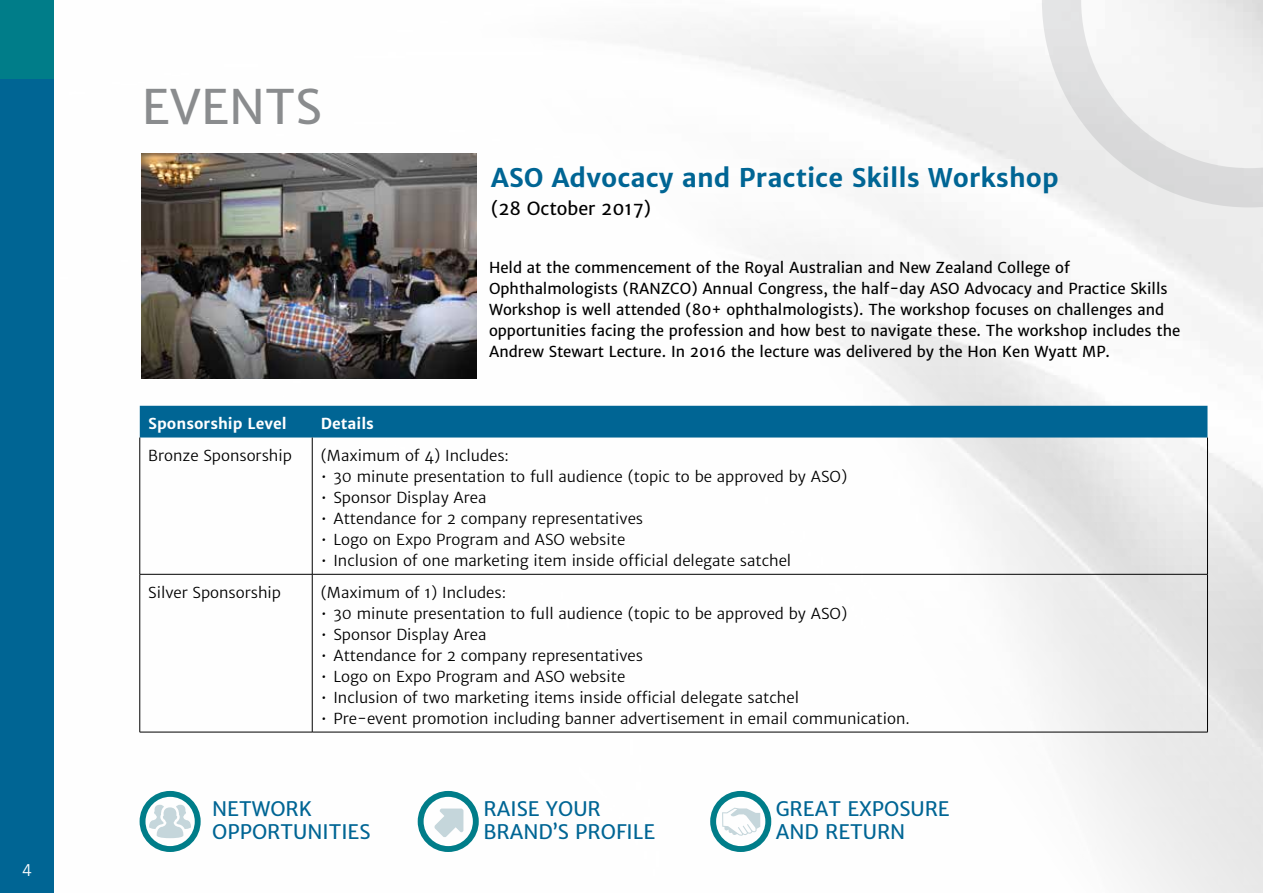
<style>
.page{position:relative;width:1263px;height:893px;background:#fff}
.page>*{position:absolute;margin:0;border:0;box-sizing:border-box;transform-origin:0 0}
.t1{font:47.4px "Merriweather Sans";color:#8a8c8e}
.t2{font:700 25.5px "Merriweather Sans";color:#006594}
.t3{font:19.95px/23.9px "Merriweather Sans";color:#006594}
.t4{font:18px "Merriweather Sans";color:#000}
.t5{font:16.5px "News Gothic BT";color:#fff}
.t6{font:15px "Merriweather Sans";color:#000}
.t7{font:15px/21px "Merriweather Sans";color:#000}
.t8{font:700 15px "Merriweather Sans";color:#fff}
</style>
<div class="page">
<div style="left:0;top:77px;width:54px;height:816px;background:#006594"></div>
<div style="left:0;top:0;width:54px;height:79px;background:#007d89"></div>
<img style="left:139px;top:28px;width:1124px;height:865px">
<svg style="left:1042px;top:0;width:221px;height:207px"></svg>
<img style="left:142px;top:153px;width:335px;height:225px">
<div style="left:140px;top:791px;width:61px;height:61px;border:6px solid #007d89;border-radius:50%"></div>
<div style="left:418px;top:791px;width:61px;height:61px;border:6px solid #007d89;border-radius:50%"></div>
<svg style="left:434px;top:808px;width:29px;height:29px"></svg>
<svg style="left:149px;top:805px;width:42px;height:33px"></svg>
<div style="left:710px;top:791px;width:61px;height:61px;border:6px solid #007d89;border-radius:50%"></div>
<svg style="left:722px;top:808px;width:38px;height:28px"></svg>
<div style="left:140px;top:406px;width:1067px;height:31px;background:#006594"></div>
<hr style="left:140px;top:437px;width:1px;height:137px;background:#000">
<hr style="left:312px;top:437px;width:1px;height:137px;background:#000">
<hr style="left:1207px;top:437px;width:1px;height:137px;background:#000">
<hr style="left:140px;top:574px;width:1px;height:158px;background:#000">
<hr style="left:312px;top:574px;width:1px;height:158px;background:#000">
<hr style="left:1207px;top:574px;width:1px;height:158px;background:#000">
<hr style="left:140px;top:574px;width:172px;height:1px;background:#000">
<hr style="left:312px;top:574px;width:896px;height:1px;background:#000">
<hr style="left:140px;top:732px;width:172px;height:1px;background:#000">
<hr style="left:312px;top:732px;width:896px;height:1px;background:#000">
<p class="t5" style="left:22px;top:860px;width:11px">4</p>
<h1 class="t1" style="left:142px;top:78px;width:181px">EVENTS</h1>
<h2 class="t2" style="left:491px;top:162px;width:569px">ASO Advocacy and Practice Skills Workshop</h2>
<p class="t4" style="left:491px;top:198px;width:162px">(28 October 2017)</p>
<p class="t7" style="left:489px;top:258px;width:693px">Held at the commencement of the Royal Australian and New Zealand College of Ophthalmologists (RANZCO) Annual Congress, the half-day ASO Advocacy and Practice Skills Workshop is well attended (80+ ophthalmologists). The workshop focuses on challenges and opportunities facing the profession and how best to navigate these. The workshop includes the Andrew Stewart Lecture. In 2016 the lecture was delivered by the Hon Ken Wyatt MP.</p>
<p class="t8" style="left:148px;top:414px;width:140px">Sponsorship Level</p>
<p class="t8" style="left:321px;top:414px;width:55px">Details</p>
<p class="t6" style="left:148px;top:446px;width:145px">Bronze Sponsorship</p>
<p class="t6" style="left:321px;top:446px;width:190px">(Maximum of 4) Includes:</p>
<p class="t6" style="left:321px;top:467px;width:528px">• 30 minute presentation to full audience (topic to be approved by ASO)</p>
<p class="t6" style="left:321px;top:488px;width:167px">• Sponsor Display Area</p>
<p class="t6" style="left:321px;top:509px;width:324px">• Attendance for 2 company representatives</p>
<p class="t6" style="left:321px;top:530px;width:306px">• Logo on Expo Program and ASO website</p>
<p class="t6" style="left:321px;top:551px;width:472px">• Inclusion of one marketing item inside official delegate satchel</p>
<p class="t6" style="left:148px;top:583px;width:134px">Silver Sponsorship</p>
<p class="t6" style="left:321px;top:583px;width:187px">(Maximum of 1) Includes:</p>
<p class="t6" style="left:321px;top:604px;width:528px">• 30 minute presentation to full audience (topic to be approved by ASO)</p>
<p class="t6" style="left:321px;top:625px;width:167px">• Sponsor Display Area</p>
<p class="t6" style="left:321px;top:646px;width:324px">• Attendance for 2 company representatives</p>
<p class="t6" style="left:321px;top:667px;width:306px">• Logo on Expo Program and ASO website</p>
<p class="t6" style="left:321px;top:688px;width:480px">• Inclusion of two marketing items inside official delegate satchel</p>
<p class="t6" style="left:321px;top:709px;width:591px">• Pre-event promotion including banner advertisement in email communication.</p>
<h3 class="t3" style="left:212px;top:797px;width:160px">NETWORK<br>OPPORTUNITIES</h3>
<h3 class="t3" style="left:483px;top:797px;width:173px">RAISE YOUR<br>BRAND’S PROFILE</h3>
<h3 class="t3" style="left:776px;top:797px;width:176px">GREAT EXPOSURE<br>AND RETURN</h3>
</div>
